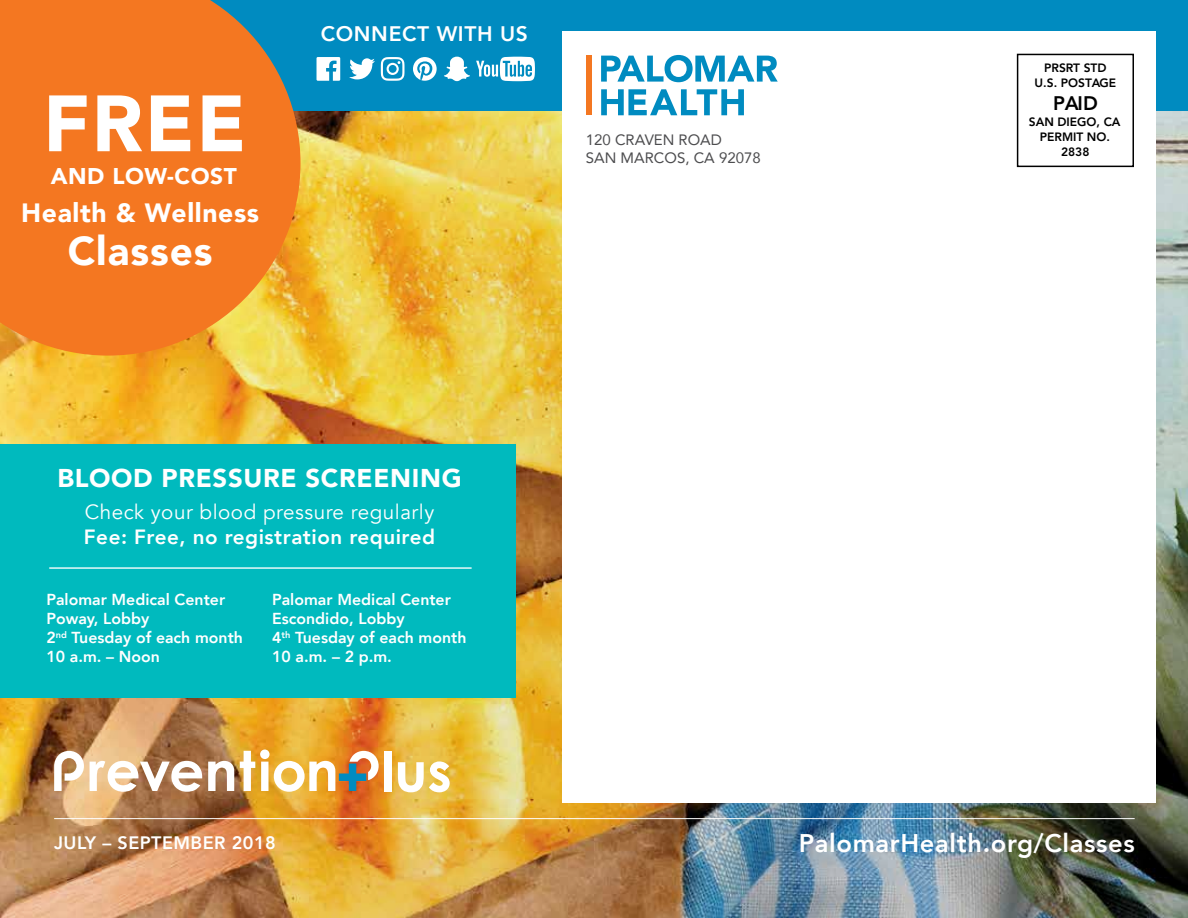
<style>
.page{position:relative;width:1188px;height:918px;background:#fff}
.page>*{position:absolute;margin:0;border:0;box-sizing:border-box;transform-origin:0 0}
.t1{font:900 78.75px "Avenir";color:#fff}
.t2{font:900 40.35px "Avenir";letter-spacing:.025em;color:#fff}
.t3{font:900 26.4px "Avenir";letter-spacing:.025em;color:#fff}
.t4{font:900 25.65px "Avenir";letter-spacing:.025em;color:#fff}
.t5{font:800 25.5px "Avenir";letter-spacing:.025em;color:#fff}
.t6{font:900 22.8px "Avenir";letter-spacing:.025em;color:#fff}
.t7{font:800 21px "Avenir";letter-spacing:.03em;color:#fff}
.t8{font:20.55px "Avenir";letter-spacing:.025em;color:#fff}
.t9{font:800 20.55px "Avenir";letter-spacing:.025em;color:#fff}
.t10{font:800 19.5px "Avenir LT Std";color:#000}
.t11{font:800 18px "Avenir";letter-spacing:.025em;color:#fff}
.t12{font:800 15.9px/19px "Avenir";color:#fff}
.t13{font:15px/18px "Avenir";color:#4d4d4f}
.t14{font:800 12px/15px "Avenir LT Std";color:#000;text-align:center}
</style>
<div class="page">
<img style="left:0;top:110px;width:1188px;height:808px">
<div style="left:0;top:0;width:1188px;height:110px;background:#008bc0"></div>
<svg style="left:0;top:0;width:301px;height:356px;background:#e97e29"></svg>
<div style="left:562px;top:31px;width:594px;height:771px;background:#fff"></div>
<div style="left:1017px;top:54px;width:117px;height:113px;border:2px solid #000"></div>
<svg style="left:381px;top:57px;width:24px;height:24px"></svg>
<svg style="left:413px;top:57px;width:24px;height:24px"></svg>
<svg style="left:349px;top:58px;width:26px;height:21px"></svg>
<svg style="left:317px;top:57px;width:23px;height:24px"></svg>
<div style="left:0;top:0;width:32px;height:31px;background:#f47721"></div>
<div style="left:586px;top:56px;width:6px;height:59px;background:#f47721"></div>
<svg style="left:601px;top:89px;width:143px;height:26px"></svg>
<svg style="left:601px;top:55px;width:177px;height:27px"></svg>
<svg style="left:476px;top:57px;width:59px;height:24px"></svg>
<svg style="left:444px;top:57px;width:26px;height:24px"></svg>
<hr style="left:54px;top:818px;width:1081px;height:1px;background:#fff">
<svg style="left:90px;top:761px;width:112px;height:31px"></svg>
<svg style="left:208px;top:761px;width:26px;height:30px"></svg>
<svg style="left:54px;top:751px;width:30px;height:40px"></svg>
<div style="left:384px;top:751px;width:7px;height:41px;background:#fff"></div>
<svg style="left:398px;top:761px;width:52px;height:31px"></svg>
<svg style="left:240px;top:750px;width:139px;height:42px"></svg>
<div style="left:0;top:444px;width:515px;height:253px;background:#00babe"></div>
<hr style="left:49px;top:567px;width:423px;height:2px;background:#fff">
<h1 class="t1" style="left:43px;top:56px;width:205px">FREE</h1>
<h3 class="t6" style="left:51px;top:156px;width:188px">AND LOW-COST</h3>
<h3 class="t3" style="left:21px;top:190px;width:240px">Health &amp; Wellness</h3>
<h2 class="t2" style="left:68px;top:216px;width:146px">Classes</h2>
<h3 class="t7" style="left:321px;top:17px;width:209px">CONNECT WITH US</h3>
<p class="t13" style="left:586px;top:131px;width:176px">120 CRAVEN ROAD<br>SAN MARCOS, CA 92078</p>
<h3 class="t4" style="left:57px;top:457px;width:406px">BLOOD PRESSURE SCREENING</h3>
<p class="t8" style="left:85px;top:500px;width:351px">Check your blood pressure regularly</p>
<p class="t9" style="left:84px;top:521px;width:353px">Fee: Free, no registration required</p>
<p class="t12" style="left:46px;top:590px;width:198px">Palomar Medical Center<br>Poway, Lobby<br>2<sup>nd</sup> Tuesday of each month<br>10 a.m. – Noon</p>
<p class="t12" style="left:272px;top:590px;width:196px">Palomar Medical Center<br>Escondido, Lobby<br>4<sup>th</sup> Tuesday of each month<br>10 a.m. – 2 p.m.</p>
<p class="t14" style="left:1035px;top:61px;width:83px">PRSRT STD<br>U.S. POSTAGE</p>
<p class="t10" style="left:1053px;top:92px;width:46px">PAID</p>
<p class="t14" style="left:1029px;top:115px;width:93px">SAN DIEGO, CA<br>PERMIT NO.<br>2838</p>
<p class="t11" style="left:54px;top:828px;width:223px">JULY – SEPTEMBER 2018</p>
<h3 class="t5" style="left:799px;top:823px;width:337px">PalomarHealth.org/Classes</h3>
</div>
